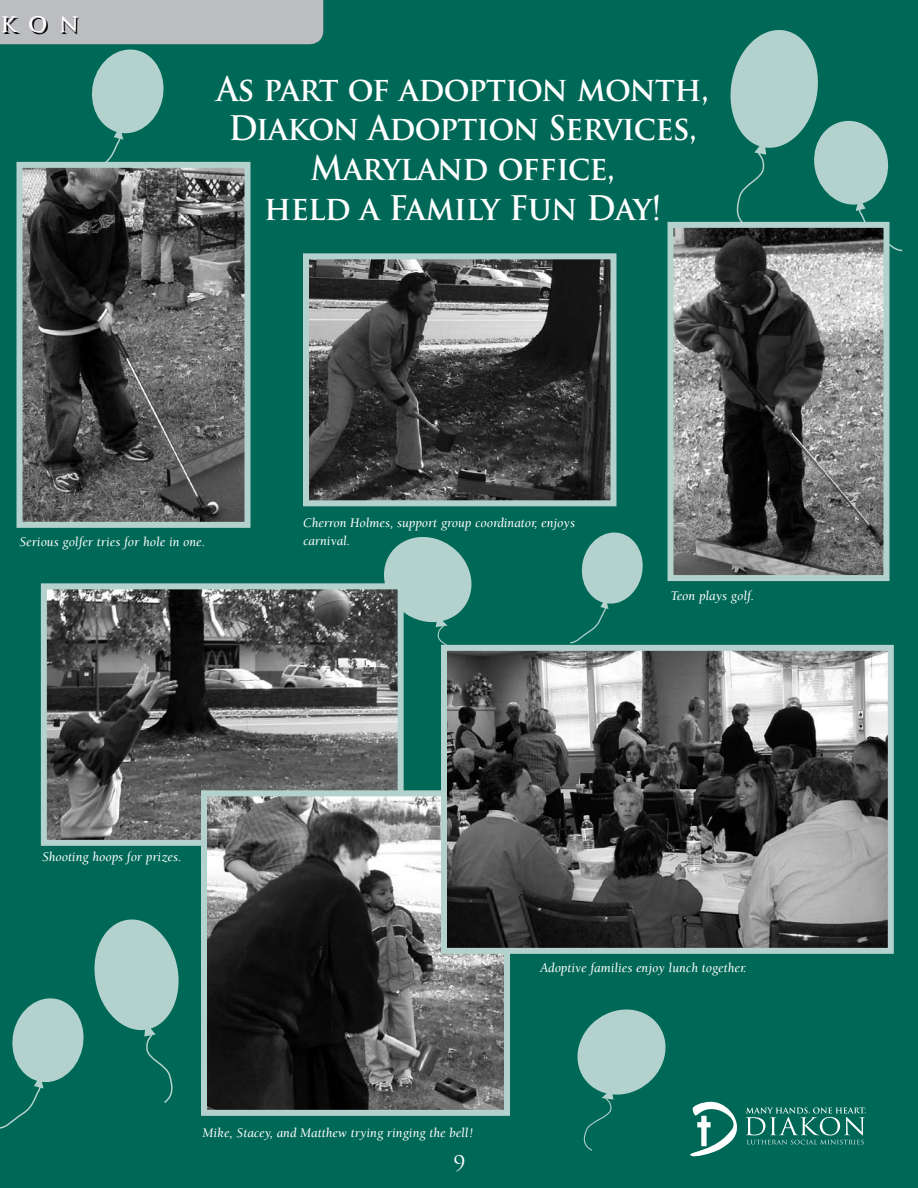
<style>
.page{position:relative;width:918px;height:1188px;background:#006857}
.page>*{position:absolute;margin:0;border:0;box-sizing:border-box;transform-origin:0 0}
.t1{font:700 33px/39.6px "Trajan Pro";letter-spacing:-.02em;color:#fff;text-align:center;scale:.95 1}
.t2{font:700 21px "Trajan Pro";color:#000}
.t3{font:21px "Trajan Pro";color:#fff}
.t4{font:italic 13.5px "Berkeley Std";color:#fff}
</style>
<div class="page">
<img style="left:310px;top:260px;width:299px;height:239px">
<div style="left:303px;top:253px;width:313px;height:253px;border:6px solid #b3d2cd"></div>
<svg style="left:726px;top:30px;width:177px;height:222px"></svg>
<img style="left:675px;top:229px;width:208px;height:345px">
<div style="left:668px;top:222px;width:222px;height:359px;border:6px solid #b3d2cd"></div>
<svg style="left:0;top:0;width:323px;height:181px"></svg>
<img style="left:23px;top:169px;width:220px;height:352px">
<div style="left:16px;top:162px;width:234px;height:366px;border:6px solid #b3d2cd"></div>
<svg style="left:384px;top:537px;width:92px;height:108px"></svg>
<svg style="left:570px;top:532px;width:73px;height:112px"></svg>
<img style="left:48px;top:590px;width:349px;height:249px">
<div style="left:41px;top:583px;width:363px;height:263px;border:6px solid #b3d2cd"></div>
<img style="left:208px;top:797px;width:295px;height:312px">
<div style="left:201px;top:790px;width:309px;height:326px;border:6px solid #b3d2cd"></div>
<img style="left:448px;top:652px;width:439px;height:295px">
<div style="left:441px;top:645px;width:453px;height:309px;border:6px solid #b3d2cd"></div>
<svg style="left:0;top:919px;width:179px;height:210px"></svg>
<svg style="left:577px;top:1009px;width:89px;height:142px"></svg>
<svg style="left:690px;top:1102px;width:47px;height:54px"></svg>
<svg style="left:746px;top:1107px;width:120px;height:38px"></svg>
<h2 class="t2" style="left:2px;top:13px;width:80px">KON</h2>
<h1 class="t1" style="left:217px;top:69px;width:520px">As part of adoption month,<br>Diakon Adoption Services,<br>Maryland office,<br>held a Family Fun Day!</h1>
<p class="t4" style="left:303px;top:515px;width:274px">Cherron Holmes, support group coordinator, enjoys</p>
<p class="t4" style="left:20px;top:535px;width:187px">Serious golfer tries for hole in one.</p>
<p class="t4" style="left:303px;top:533px;width:49px">carnival.</p>
<p class="t4" style="left:671px;top:589px;width:85px">Teon plays golf.</p>
<p class="t4" style="left:42px;top:850px;width:141px">Shooting hoops for prizes.</p>
<p class="t4" style="left:203px;top:1126px;width:272px">Mike, Stacey, and Matthew trying ringing the bell!</p>
<h2 class="t3" style="left:454px;top:1150px;width:13px">9</h2>
<p class="t4" style="left:540px;top:961px;width:208px">Adoptive families enjoy lunch together.</p>
</div>
